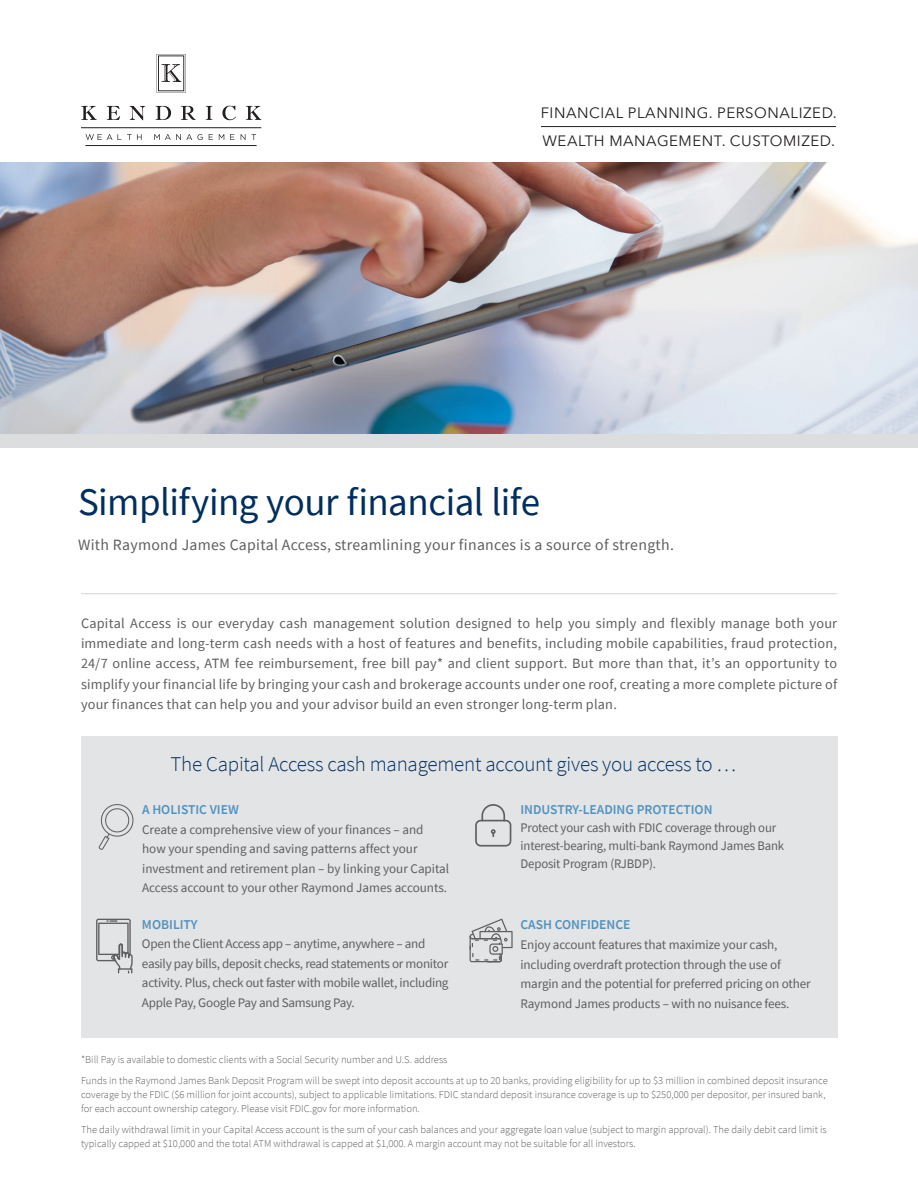
<style>
.page{position:relative;width:918px;height:1188px;background:#fff}
.page>*{position:absolute;margin:0;border:0;box-sizing:border-box;transform-origin:0 0}
.Article_title{font:39px "Source Sans Pro";letter-spacing:-.015em;color:#002e5e}
.Body_copy_8_5_13{font:300 21px "Source Sans Pro";letter-spacing:-.01em;color:#002e5e}
.Body_Copy{font:15.75px "Source Sans Pro";letter-spacing:.02em;color:#5f5f62}
.t1{font:15px/28.5px "Avenir Next";letter-spacing:.035em;color:#231f20}
.Body_copy{font:14.25px/20.2px "Source Sans Pro";letter-spacing:.015em;color:#5f5f62;text-align:justify}
.Body_copy_8_5_13-2{font:600 13.5px "Source Sans Pro";color:#5292bd}
.Body_copy-2{font:13.2px/19.5px "Source Sans Pro";letter-spacing:-.01em;color:#5f5f62}
.t2{font:300 10.5px/14.2px "Source Sans Pro";color:#5f5f62}
</style>
<div class="page">
<div style="left:81px;top:736px;width:756px;height:302px;background:#e3e4e6"></div>
<hr style="left:81px;top:593px;width:756px;height:1px;background:#d3d4d6">
<img style="left:0;top:162px;width:918px;height:272px">
<div style="left:0;top:434px;width:918px;height:13px;background:#dcdddf"></div>
<svg style="left:98px;top:804px;width:36px;height:46px"></svg>
<svg style="left:96px;top:919px;width:37px;height:54px"></svg>
<svg style="left:475px;top:804px;width:36px;height:43px"></svg>
<svg style="left:470px;top:919px;width:43px;height:43px"></svg>
<hr style="left:81px;top:127px;width:180px;height:1px;background:#231f20">
<hr style="left:85px;top:145px;width:172px;height:1px;background:#231f20">
<svg style="left:81px;top:106px;width:16px;height:14px"></svg>
<svg style="left:107px;top:106px;width:13px;height:14px"></svg>
<svg style="left:130px;top:106px;width:15px;height:14px"></svg>
<svg style="left:156px;top:106px;width:15px;height:14px"></svg>
<svg style="left:181px;top:106px;width:15px;height:14px"></svg>
<svg style="left:206px;top:106px;width:6px;height:14px"></svg>
<svg style="left:222px;top:106px;width:14px;height:14px"></svg>
<svg style="left:246px;top:106px;width:15px;height:14px"></svg>
<svg style="left:156px;top:54px;width:30px;height:39px"></svg>
<svg style="left:86px;top:134px;width:26px;height:6px"></svg>
<svg style="left:127px;top:134px;width:15px;height:6px"></svg>
<svg style="left:154px;top:134px;width:49px;height:6px"></svg>
<svg style="left:209px;top:134px;width:4px;height:6px"></svg>
<svg style="left:219px;top:134px;width:5px;height:6px"></svg>
<svg style="left:230px;top:134px;width:4px;height:6px"></svg>
<svg style="left:241px;top:134px;width:4px;height:6px"></svg>
<svg style="left:252px;top:134px;width:4px;height:6px"></svg>
<hr style="left:541px;top:126px;width:295px;height:1px;background:#231f20">
<h3 class="t1" style="left:541px;top:98px;width:298px">FINANCIAL PLANNING. PERSONALIZED.<br>WEALTH MANAGEMENT. CUSTOMIZED.</h3>
<p class="Article_title" style="left:78px;top:478px;width:464px">Simplifying your financial life</p>
<p class="Body_Copy" style="left:78px;top:535px;width:598px">With Raymond James Capital Access, streamlining your finances is a source of strength.</p>
<p class="Body_copy" style="left:81px;top:613px;width:758px">Capital Access is our everyday cash management solution designed to help you simply and flexibly manage both your immediate and long-term cash needs with a host of features and benefits, including mobile capabilities, fraud protection, 24/7 online access, ATM fee reimbursement, free bill pay* and client support. But more than that, it’s an opportunity to simplify your financial life by bringing your cash and brokerage accounts under one roof, creating a more complete picture of your finances that can help you and your advisor build an even stronger long-term plan.</p>
<p class="Body_copy_8_5_13" style="left:171px;top:751px;width:567px">The Capital Access cash management account gives you access to …</p>
<p class="Body_copy_8_5_13-2" style="left:142px;top:801px;width:98px">A HOLISTIC VIEW</p>
<p class="Body_copy-2" style="left:142px;top:819px;width:309px">Create a comprehensive view of your finances – and how your spending and saving patterns affect your investment and retirement plan – by linking your Capital Access account to your other Raymond James accounts.</p>
<p class="Body_copy_8_5_13-2" style="left:142px;top:915px;width:57px">MOBILITY</p>
<p class="Body_copy-2" style="left:142px;top:934px;width:308px">Open the Client Access app – anytime, anywhere – and easily pay bills, deposit checks, read statements or monitor activity. Plus, check out faster with mobile wallet, including Apple Pay, Google Pay and Samsung Pay.</p>
<p class="Body_copy_8_5_13-2" style="left:521px;top:801px;width:194px">INDUSTRY-LEADING PROTECTION</p>
<p class="Body_copy-2" style="left:521px;top:819px;width:265px;line-height:18px">Protect your cash with FDIC coverage through our interest-bearing, multi-bank Raymond James Bank<br>Deposit Program (RJBDP).</p>
<p class="Body_copy_8_5_13-2" style="left:521px;top:915px;width:111px">CASH CONFIDENCE</p>
<p class="Body_copy-2" style="left:521px;top:935px;width:292px">Enjoy account features that maximize your cash, including overdraft protection through the use of margin and the potential for preferred pricing on other Raymond James products – with no nuisance fees.</p>
<p class="t2" style="left:81px;top:1052px;width:368px">*Bill Pay is available to domestic clients with a Social Security number and U.S. address</p>
<p class="t2" style="left:81px;top:1073px;width:748px">Funds in the Raymond James Bank Deposit Program will be swept into deposit accounts at up to 20 banks, providing eligibility for up to $3 million in combined deposit insurance coverage by the FDIC ($6 million for joint accounts), subject to applicable limitations. FDIC standard deposit insurance coverage is up to $250,000 per depositor, per insured bank, for each account ownership category. Please visit FDIC.gov for more information.</p>
<p class="t2" style="left:81px;top:1123px;width:747px">The daily withdrawal limit in your Capital Access account is the sum of your cash balances and your aggregate loan value (subject to margin approval). The daily debit card limit is typically capped at $10,000 and the total ATM withdrawal is capped at $1,000. A margin account may not be suitable for all investors.</p>
</div>
